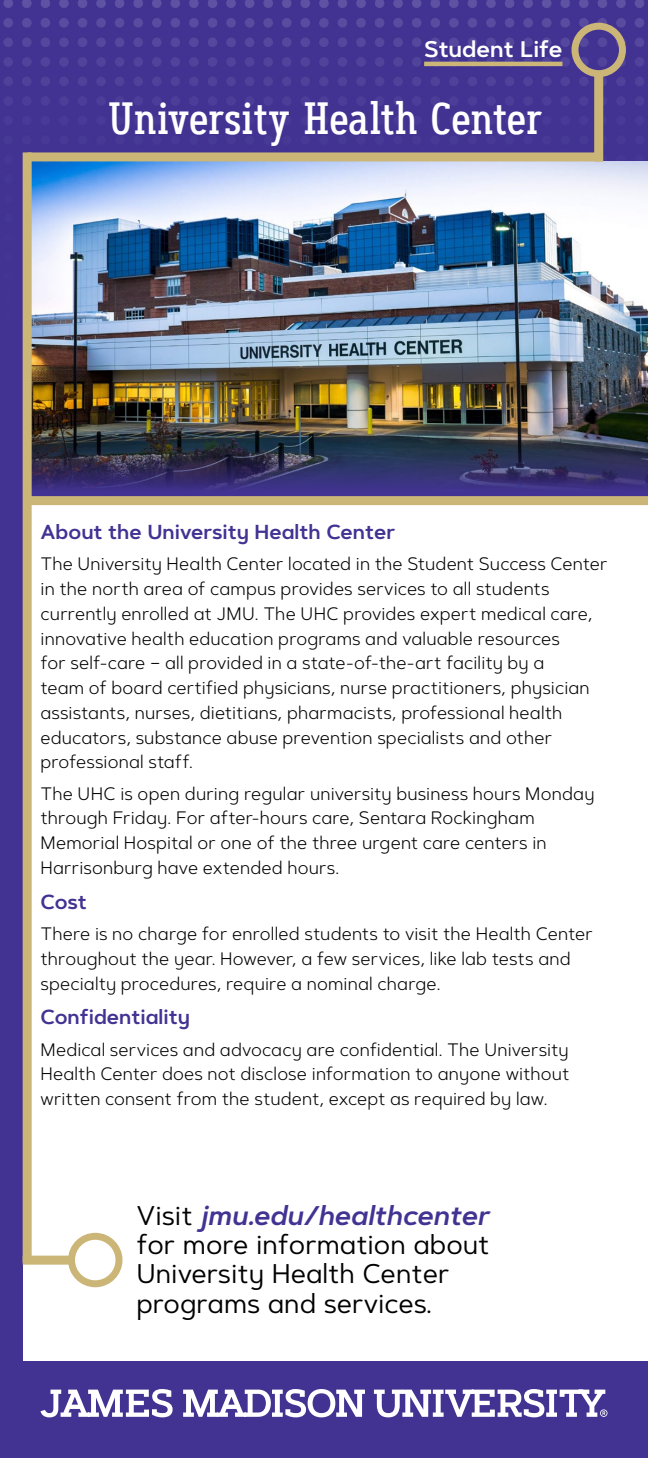
<style>
.page{position:relative;width:648px;height:1458px;background:#fff}
.page>*{position:absolute;margin:0;border:0;box-sizing:border-box;transform-origin:0 0}
.t1{font:500 45px "Artegra Slab Condensed";color:#fff}
.t2{font:27px/29.2px "Artegra Sans Alt";color:#000}
.t3{font:600 22.5px "Artegra Sans Alt";color:#fff}
.t4{font:600 20.25px "Artegra Sans Alt";color:#423393}
.t5{font:300 18px/24.8px "Artegra Sans Alt";letter-spacing:.01em;color:#000}
.s1{font-weight:600;font-style:italic;color:#423393}
</style>
<div class="page">
<div style="left:0;top:1362px;width:648px;height:96px;background:#423393"></div>
<div style="left:0;top:0;width:23px;height:1458px;background:#423393"></div>
<svg style="left:41px;top:1389px;width:567px;height:28px"></svg>
<img style="left:32px;top:334px;width:616px;height:112px">
<img style="left:3px;top:0;width:645px;height:334px">
<hr style="left:424px;top:62px;width:138px;height:4px;background:#cbb677">
<svg style="left:572px;top:23px;width:54px;height:54px;background:#73628a"></svg>
<div style="left:594px;top:73px;width:9px;height:88px;background:#cbb677"></div>
<div style="left:27px;top:152px;width:576px;height:9px;background:#cbb677"></div>
<svg style="left:32px;top:446px;width:616px;height:50px;background:#343165"></svg>
<div style="left:23px;top:152px;width:9px;height:1110px;background:#cbb677"></div>
<div style="left:27px;top:496px;width:621px;height:9px;background:#cbb677"></div>
<div style="left:23px;top:1256px;width:48px;height:9px;background:#cbb677"></div>
<svg style="left:68px;top:1233px;width:54px;height:54px"></svg>
<p class="t3" style="left:424px;top:33px;width:140px">Student Life</p>
<h1 class="t1" style="left:107px;top:87px;width:436px">University Health Center</h1>
<p class="t4" style="left:40px;top:518px;width:356px">About the University Health Center</p>
<p class="t5" style="left:40px;top:552px;width:569px">The University Health Center located in the Student Success Center in the north area of campus provides services to all students currently enrolled at JMU. The UHC provides expert medical care, innovative health education programs and valuable resources<br>for self-care – all provided in a state-of-the-art facility by a<br>team of board certified physicians, nurse practitioners, physician assistants, nurses, dietitians, pharmacists, professional health educators, substance abuse prevention specialists and other professional staff.</p>
<p class="t5" style="left:40px;top:781px;width:555px">The UHC is open during regular university business hours Monday through Friday. For after-hours care, Sentara Rockingham Memorial Hospital or one of the three urgent care centers in Harrisonburg have extended hours.</p>
<p class="t4" style="left:40px;top:887px;width:48px">Cost</p>
<p class="t5" style="left:40px;top:921px;width:554px">There is no charge for enrolled students to visit the Health Center throughout the year. However, a few services, like lab tests and specialty procedures, require a nominal charge.</p>
<p class="t4" style="left:40px;top:1003px;width:151px">Confidentiality</p>
<p class="t5" style="left:40px;top:1037px;width:530px;text-align:justify">Medical services and advocacy are confidential. The University Health Center does not disclose information to anyone without written consent from the student, except as required by law.</p>
<h2 class="t2" style="left:136px;top:1200px;width:354px">Visit <span class="s1">jmu.edu/healthcenter </span>for more information about<br>University Health Center programs and services.</h2>
</div>
